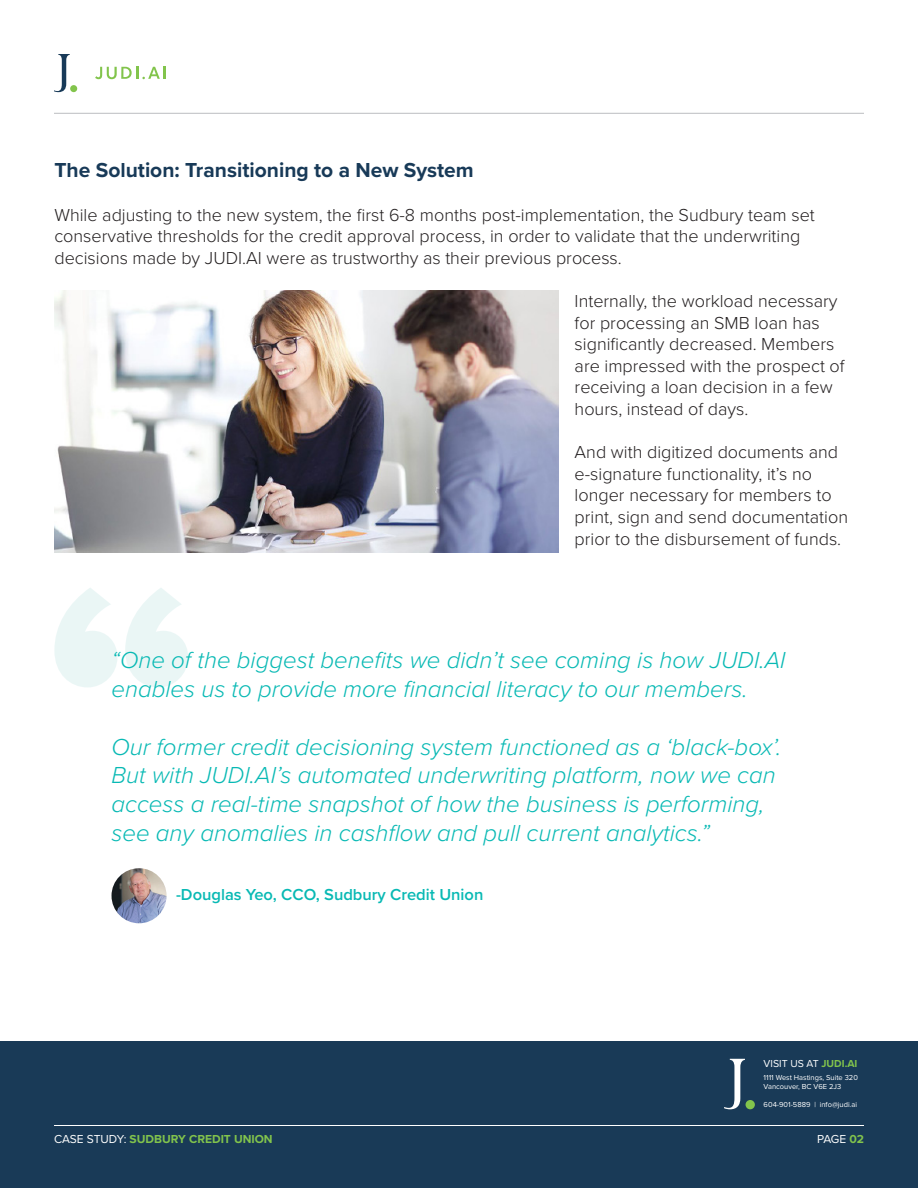
<style>
.page{position:relative;width:918px;height:1188px;background:#fff}
.page>*{position:absolute;margin:0;border:0;box-sizing:border-box;transform-origin:0 0}
.t1{font:italic 300 24px/28.8px "Proxima Nova";color:#08b9b4}
.t2{font:700 21px "Proxima Nova";color:#183a58}
.t3{font:300 18px/21.6px "Proxima Nova";color:#231f20}
.t4{font:600 16.5px "Proxima Nova";color:#08b9b4}
.t5{font:700 12px "Proxima Nova";color:#82c44c}
.t6{font:12px "Proxima Nova";color:#fff}
.t7{font:10.5px "Proxima Nova";color:#fff}
.t8{font:7.5px/9px "Proxima Nova";color:#fff}
.s1{font-weight:400;color:#fff}
.s2{font-weight:700;color:#82c44c}
</style>
<div class="page">
<svg style="left:54px;top:588px;width:134px;height:99px"></svg>
<div style="left:0;top:1042px;width:918px;height:146px;background:#193a57"></div>
<hr style="left:54px;top:1125px;width:810px;height:1px;background:#fff">
<hr style="left:54px;top:113px;width:810px;height:1px;background:#bcbdc0">
<svg style="left:724px;top:1059px;width:21px;height:50px"></svg>
<div style="left:746px;top:1100px;width:9px;height:9px;background:#82c44c;border-radius:50%"></div>
<svg style="left:95px;top:67px;width:71px;height:12px"></svg>
<svg style="left:54px;top:54px;width:16px;height:38px"></svg>
<div style="left:70px;top:85px;width:7px;height:7px;background:#82c44c;border-radius:50%"></div>
<img style="left:112px;top:868px;width:55px;height:55px;border-radius:28px">
<img style="left:54px;top:290px;width:505px;height:263px">
<p class="t2" style="left:54px;top:155px;width:421px">The Solution: Transitioning to a New System</p>
<p class="t3" style="left:54px;top:203px;width:762px">While adjusting to the new system, the first 6-8 months post-implementation, the Sudbury team set conservative thresholds for the credit approval process, in order to validate that the underwriting decisions made by JUDI.AI were as trustworthy as their previous process.</p>
<p class="t3" style="left:575px;top:289px;width:272px">Internally, the workload necessary for processing an SMB loan has significantly decreased. Members are impressed with the prospect of receiving a loan decision in a few hours, instead of days.</p>
<p class="t3" style="left:575px;top:440px;width:275px">And with digitized documents and e-signature functionality, it’s no longer necessary for members to print, sign and send documentation prior to the disbursement of funds.</p>
<p class="t1" style="left:112px;top:644px;width:676px">“One of the biggest benefits we didn’t see coming is how JUDI.AI enables us to provide more financial literacy to our members.</p>
<p class="t1" style="left:112px;top:731px;width:671px">Our former credit decisioning system functioned as a ‘black-box’.<br>But with JUDI.AI’s automated underwriting platform, now we can access a real-time snapshot of how the business is performing, see any anomalies in cashflow and pull current analytics.”</p>
<p class="t4" style="left:176px;top:882px;width:309px">-Douglas Yeo, CCO, Sudbury Credit Union</p>
<p class="t5" style="left:54px;top:1131px;width:220px"><span class="s1">CASE STUDY:</span> SUDBURY CREDIT UNION</p>
<p class="t7" style="left:764px;top:1056px;width:95px">VISIT US AT <span class="s2">JUDI.AI</span></p>
<p class="t8" style="left:764px;top:1073px;width:96px">1111 West Hastings, Suite 320<br>Vancouver, BC V6E 2J3</p>
<p class="t8" style="left:764px;top:1100px;width:95px">604-901-5889 | info@judi.ai</p>
<p class="t6" style="left:817px;top:1131px;width:48px">PAGE <span class="s2">02</span></p>
</div>
